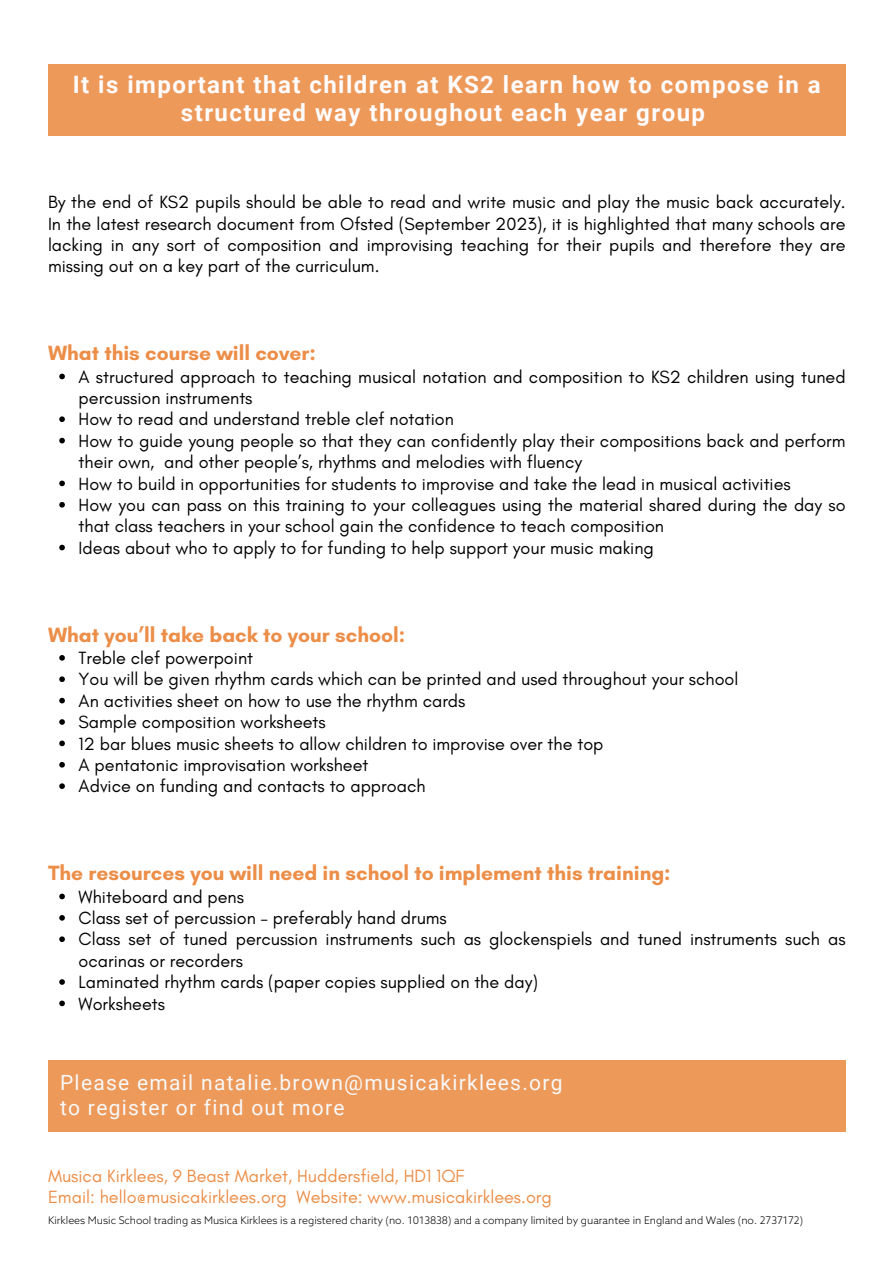
<style>
.page{position:relative;width:894px;height:1264px;background:#fff}
.page>*{position:absolute;margin:0;border:0;box-sizing:border-box;transform-origin:0 0}
.t1{font:700 24px/28.2px "Roboto";letter-spacing:.06em;color:#fffcfd;text-align:center}
.t2{font:700 21px "Glacial Indifference";color:#ec8e48}
.t3{font:21px/24.8px "Roboto";letter-spacing:.06em;color:#f8f8f8}
.t4{font:18px/21.3px "Glacial Indifference";color:#000}
.t5{font:18px/21.3px "Glacial Indifference";color:#ec8e48}
.t6{font:300 10.5px "Azo Sans";color:#000}
</style>
<div class="page">
<svg style="left:59px;top:373px;width:6px;height:6px"></svg>
<svg style="left:59px;top:416px;width:6px;height:6px"></svg>
<svg style="left:59px;top:438px;width:6px;height:5px"></svg>
<svg style="left:59px;top:480px;width:6px;height:6px"></svg>
<svg style="left:59px;top:502px;width:6px;height:5px"></svg>
<svg style="left:59px;top:544px;width:6px;height:6px"></svg>
<svg style="left:59px;top:655px;width:6px;height:5px"></svg>
<svg style="left:59px;top:676px;width:6px;height:6px"></svg>
<svg style="left:59px;top:697px;width:6px;height:6px"></svg>
<svg style="left:59px;top:719px;width:6px;height:5px"></svg>
<svg style="left:59px;top:740px;width:6px;height:6px"></svg>
<svg style="left:59px;top:762px;width:6px;height:5px"></svg>
<svg style="left:59px;top:783px;width:6px;height:6px"></svg>
<svg style="left:59px;top:893px;width:6px;height:6px"></svg>
<svg style="left:59px;top:915px;width:6px;height:5px"></svg>
<svg style="left:59px;top:936px;width:6px;height:6px"></svg>
<svg style="left:59px;top:979px;width:6px;height:5px"></svg>
<svg style="left:59px;top:1000px;width:6px;height:6px"></svg>
<div style="left:48px;top:1059px;width:797px;height:72px;background:#ed995a"></div>
<div style="left:48px;top:64px;width:797px;height:72px;background:#ed995a"></div>
<p class="t1" style="left:73px;top:71px;width:749px">It is important that children at KS2 learn how to compose in a structured way throughout each year group</p>
<h1 class="t4" style="left:48px;top:191px;width:798px;text-align:justify">By the end of KS2 pupils should be able to read and write music and play the music back accurately.<br>In the latest research document from Ofsted (September 2023), it is highlighted that many schools are lacking in any sort of composition and improvising teaching for their pupils and therefore they are missing out on a key part of the curriculum.</h1>
<h4 class="t2" style="left:48px;top:340px;width:269px">What this course will cover:</h4>
<h4 class="t4" style="left:79px;top:366px;width:768px">A structured approach to teaching musical notation and composition to KS2 children using tuned percussion instruments<br>How to read and understand treble clef notation<br>How to guide young people so that they can confidently play their compositions back and perform</h4>
<h2 class="t4" style="left:79px;top:451px;width:713px">their own, and other people’s, rhythms and melodies with fluency<br>How to build in opportunities for students to improvise and take the lead in musical activities</h2>
<p class="t4" style="left:79px;top:494px;width:768px">How you can pass on this training to your colleagues using the material shared during the day so that class teachers in your school gain the confidence to teach composition</p>
<p class="t4" style="left:79px;top:537px;width:576px">Ideas about who to apply to for funding to help support your music making</p>
<p class="t2" style="left:48px;top:621px;width:358px">What you’ll take back to your school:</p>
<p class="t4" style="left:79px;top:647px;width:176px">Treble clef powerpoint</p>
<p class="t4" style="left:79px;top:668px;width:661px">You will be given rhythm cards which can be printed and used throughout your school</p>
<p class="t4" style="left:79px;top:690px;width:388px">An activities sheet on how to use the rhythm cards</p>
<h2 class="t4" style="left:79px;top:711px;width:248px">Sample composition worksheets</h2>
<p class="t4" style="left:79px;top:732px;width:526px">12 bar blues music sheets to allow children to improvise over the top</p>
<p class="t4" style="left:79px;top:754px;width:291px">A pentatonic improvisation worksheet</p>
<p class="t4" style="left:79px;top:775px;width:348px">Advice on funding and contacts to approach</p>
<p class="t2" style="left:48px;top:860px;width:624px">The resources you will need in school to implement this training:</p>
<p class="t4" style="left:79px;top:885px;width:167px">Whiteboard and pens</p>
<p class="t4" style="left:79px;top:907px;width:369px">Class set of percussion – preferably hand drums</p>
<h4 class="t4" style="left:79px;top:928px;width:768px">Class set of tuned percussion instruments such as glockenspiels and tuned instruments such as ocarinas or recorders</h4>
<h2 class="t4" style="left:79px;top:971px;width:460px">Laminated rhythm cards (paper copies supplied on the day)</h2>
<p class="t4" style="left:79px;top:992px;width:88px">Worksheets</p>
<p class="t3" style="left:60px;top:1070px;width:504px">Please email natalie.brown@musicakirklees.org to register or find out more</p>
<p class="t5" style="left:48px;top:1164px;width:505px">Musica Kirklees, 9 Beast Market, Huddersfield, HD1 1QF<br>Email: hello@musicakirklees.org Website: www.musicakirklees.org</p>
<p class="t6" style="left:48px;top:1214px;width:756px">Kirklees Music School trading as Musica Kirklees is a registered charity (no. 1013838) and a company limited by guarantee in England and Wales (no. 2737172)</p>
</div>
